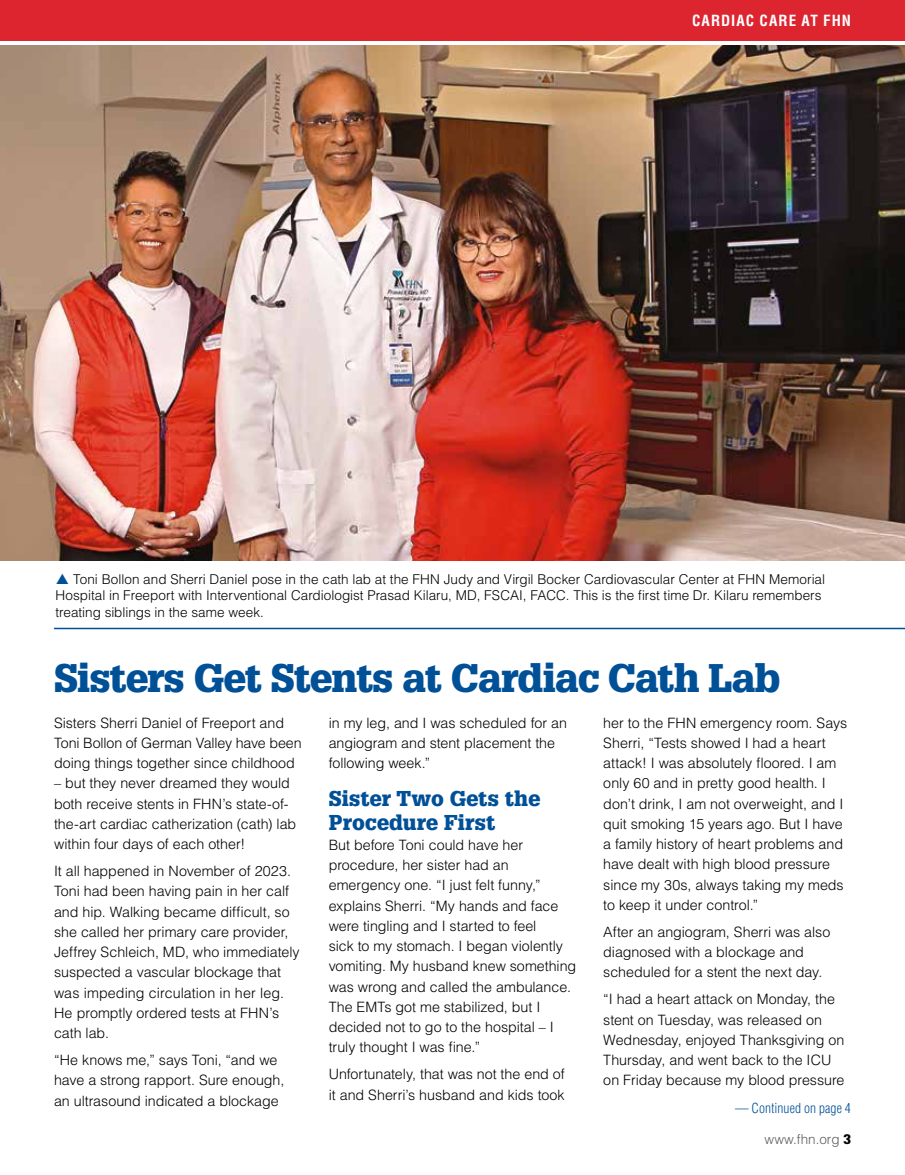
<style>
.page{position:relative;width:905px;height:1175px;background:#fff}
.page>*{position:absolute;margin:0;border:0;box-sizing:border-box;transform-origin:0 0}
.t1{font:900 39px "Glypha LT Std";letter-spacing:-.02em;color:#005097}
.t2{font:900 21px/24px "Glypha LT Std";letter-spacing:.01em;color:#005097}
.t3{font:700 condensed 15px "Helvetica LT Std";letter-spacing:.07em;color:#fff}
.t4{font:300 14.25px/20.2px "Helvetica LT Std";color:#000}
.t5{font:300 13.5px/16.5px "Helvetica LT Std";color:#000}
.t6{font:300 condensed 13.5px "Helvetica LT Std";letter-spacing:.01em;color:#005097}
.t7{font:300 13.5px "Helvetica LT Std";color:#5e5e5f}
.s1{font-family:"Glypha LT Std";font-weight:900;color:#000}
</style>
<div class="page">
<hr style="left:54px;top:627px;width:850px;height:2px;background:#005097">
<div style="left:0;top:0;width:904px;height:40px;background:#dd2530"></div>
<img style="left:0;top:45px;width:904px;height:515px">
<p class="t3" style="left:692px;top:11px;width:160px">CARDIAC CARE AT FHN</p>
<p class="t5" style="left:56px;top:570px;width:771px;text-indent:18px">Toni Bollon and Sherri Daniel pose in the cath lab at the FHN Judy and Virgil Bocker Cardiovascular Center at FHN Memorial<br>Hospital in Freeport with Interventional Cardiologist Prasad Kilaru, MD, FSCAI, FACC. This is the first time Dr. Kilaru remembers treating siblings in the same week.</p>
<h1 class="t1" style="left:54px;top:654px;width:728px">Sisters Get Stents at Cardiac Cath Lab</h1>
<p class="t4" style="left:328px;top:712px;width:240px">in my leg, and I was scheduled for an angiogram and stent placement the following week.”</p>
<h2 class="t2" style="left:328px;top:786px;width:213px">Sister Two Gets the<br>Procedure First</h2>
<p class="t4" style="left:328px;top:834px;width:249px">But before Toni could have her procedure, her sister had an emergency one. “I just felt funny,” explains Sherri. “My hands and face were tingling and I started to feel<br>sick to my stomach. I began violently vomiting. My husband knew something was wrong and called the ambulance.<br>The EMTs got me stabilized, but I decided not to go to the hospital – I truly thought I was fine.”</p>
<p class="t4" style="left:328px;top:1064px;width:237px">Unfortunately, that was not the end of it and Sherri’s husband and kids took</p>
<p class="t4" style="left:603px;top:712px;width:245px">her to the FHN emergency room. Says Sherri, “Tests showed I had a heart attack! I was absolutely floored. I am only 60 and in pretty good health. I don’t drink, I am not overweight, and I quit smoking 15 years ago. But I have a family history of heart problems and have dealt with high blood pressure since my 30s, always taking my meds to keep it under control.”</p>
<p class="t4" style="left:603px;top:921px;width:228px">After an angiogram, Sherri was also diagnosed with a blockage and scheduled for a stent the next day.</p>
<p class="t4" style="left:603px;top:989px;width:243px">“I had a heart attack on Monday, the stent on Tuesday, was released on Wednesday, enjoyed Thanksgiving on Thursday, and went back to the ICU on Friday because my blood pressure</p>
<p class="t4" style="left:54px;top:712px;width:249px">Sisters Sherri Daniel of Freeport and<br>Toni Bollon of German Valley have been doing things together since childhood</p>
<p class="t4" style="left:54px;top:773px;width:244px">– but they never dreamed they would both receive stents in FHN’s state-of&shy;the-art cardiac catherization (cath) lab within four days of each other!</p>
<p class="t4" style="left:54px;top:860px;width:247px">It all happened in November of 2023.<br>Toni had been having pain in her calf and hip. Walking became difficult, so she called her primary care provider, Jeffrey Schleich, MD, who immediately suspected a vascular blockage that was impeding circulation in her leg.<br>He promptly ordered tests at FHN’s cath lab.</p>
<p class="t4" style="left:54px;top:1049px;width:232px">“He knows me,” says Toni, “and we have a strong rapport. Sure enough, an ultrasound indicated a blockage</p>
<p class="t6" style="left:735px;top:1099px;width:117px">— Continued on page 4</p>
<p class="t7" style="left:764px;top:1130px;width:88px">www.fhn.org <span class="s1">3</span></p>
</div>
